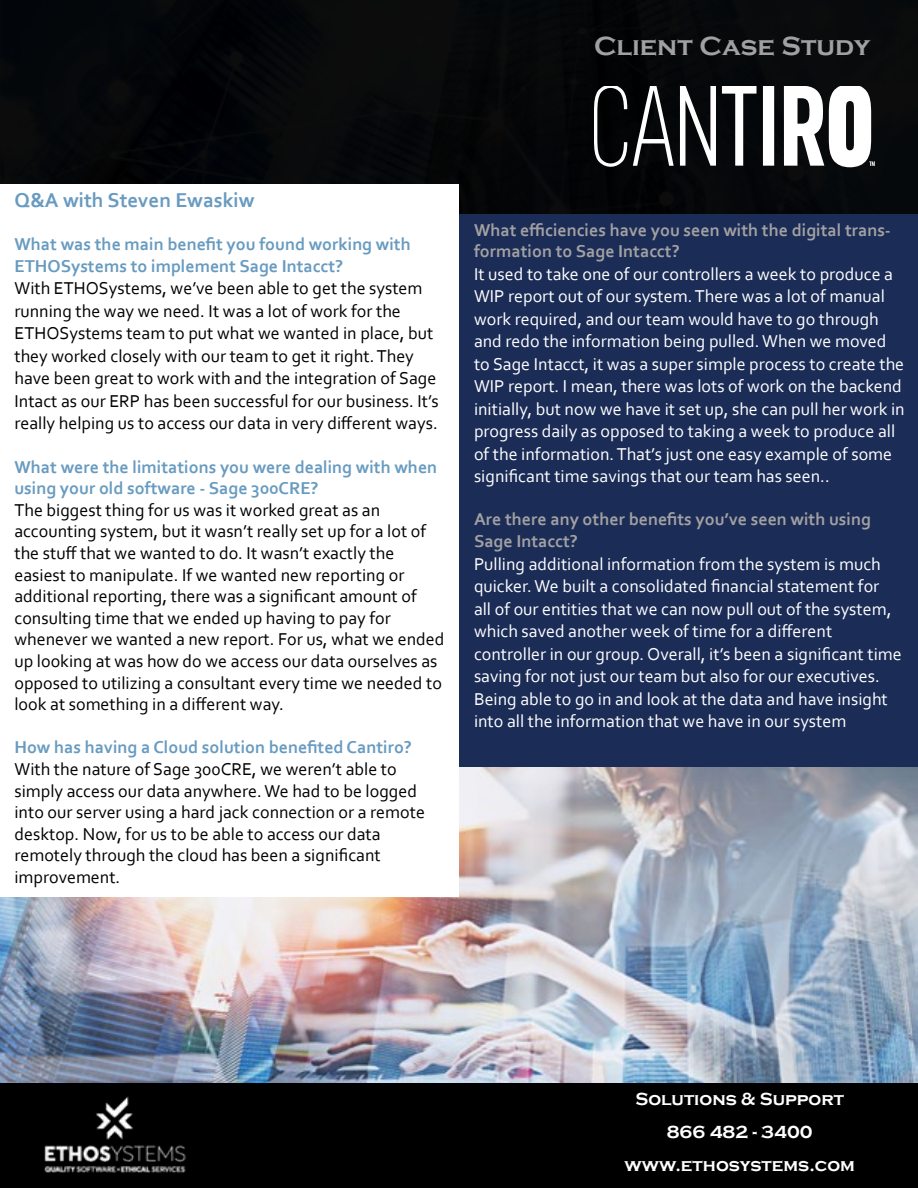
<style>
.page{position:relative;width:918px;height:1188px;background:#fff}
.page>*{position:absolute;margin:0;border:0;box-sizing:border-box;transform-origin:0 0}
.t1{font:700 27px "Copperplate Gothic";color:#a2a1a2}
.t2{font:700 21px "Corbel";color:#689bc0}
.t3{font:18px/21.6px "Corbel";color:#000}
.t4{font:18px/22.5px "Corbel";color:#fff}
.t5{font:700 18px/21.6px "Corbel";color:#689bc0}
.t6{font:700 18px/21.6px "Corbel";color:#a2a1a2}
.t7{font:700 18px/33px "Copperplate Gothic";color:#fff;text-align:center}
</style>
<div class="page">
<div style="left:0;top:1082px;width:918px;height:106px;background:#000"></div>
<img style="left:44px;top:1096px;width:142px;height:77px">
<div style="left:0;top:0;width:918px;height:214px;background:#05080a"></div>
<svg style="left:594px;top:86px;width:281px;height:82px"></svg>
<img style="left:0;top:766px;width:918px;height:316px">
<div style="left:459px;top:214px;width:459px;height:552px;background:#1b2c57"></div>
<div style="left:0;top:184px;width:459px;height:712px;background:#fff"></div>
<h1 class="t1" style="left:594px;top:31px;width:278px">Client Case Study</h1>
<p class="t2" style="left:14px;top:187px;width:242px">Q&amp;A with Steven Ewaskiw</p>
<p class="t5" style="left:14px;top:233px;width:398px">What was the main benefit you found working with<br>ETHOSystems to implement Sage Intacct?</p>
<p class="t3" style="left:14px;top:277px;width:426px;line-height:22.5px">With ETHOSystems, we’ve been able to get the system running the way we need. It was a lot of work for the ETHOSystems team to put what we wanted in place, but they worked closely with our team to get it right. They have been great to work with and the integration of Sage Intact as our ERP has been successful for our business. It’s really helping us to access our data in very different ways.</p>
<p class="t5" style="left:14px;top:455px;width:424px">What were the limitations you were dealing with when using your old software - Sage 300CRE?</p>
<p class="t3" style="left:14px;top:499px;width:432px">The biggest thing for us was it worked great as an accounting system, but it wasn’t really set up for a lot of the stuff that we wanted to do. It wasn’t exactly the easiest to manipulate. If we wanted new reporting or additional reporting, there was a significant amount of consulting time that we ended up having to pay for whenever we wanted a new report. For us, what we ended up looking at was how do we access our data ourselves as opposed to utilizing a consultant every time we needed to look at something in a different way.</p>
<p class="t5" style="left:14px;top:736px;width:399px">How has having a Cloud solution benefited Cantiro?</p>
<p class="t3" style="left:14px;top:758px;width:412px">With the nature of Sage 300CRE, we weren’t able to simply access our data anywhere. We had to be logged into our server using a hard jack connection or a remote desktop. Now, for us to be able to access our data remotely through the cloud has been a significant improvement.</p>
<p class="t6" style="left:474px;top:218px;width:418px">What efficiencies have you seen with the digital trans&shy;formation to Sage Intacct?</p>
<p class="t4" style="left:474px;top:262px;width:432px">It used to take one of our controllers a week to produce a WIP report out of our system. There was a lot of manual work required, and our team would have to go through and redo the information being pulled. When we moved to Sage Intacct, it was a super simple process to create the WIP report. I mean, there was lots of work on the backend initially, but now we have it set up, she can pull her work in progress daily as opposed to taking a week to produce all of the information. That’s just one easy example of some significant time savings that our team has seen..</p>
<p class="t6" style="left:474px;top:508px;width:398px">Are there any other benefits you’ve seen with using<br>Sage Intacct?</p>
<p class="t4" style="left:474px;top:552px;width:429px">Pulling additional information from the system is much quicker. We built a consolidated financial statement for<br>all of our entities that we can now pull out of the system, which saved another week of time for a different controller in our group. Overall, it’s been a significant time saving for not just our team but also for our executives.<br>Being able to go in and look at the data and have insight into all the information that we have in our system</p>
<p class="t7" style="left:625px;top:1083px;width:232px">Solutions &amp; Support<br>866 482 - 3400 www.ethosystems.com</p>
</div>
